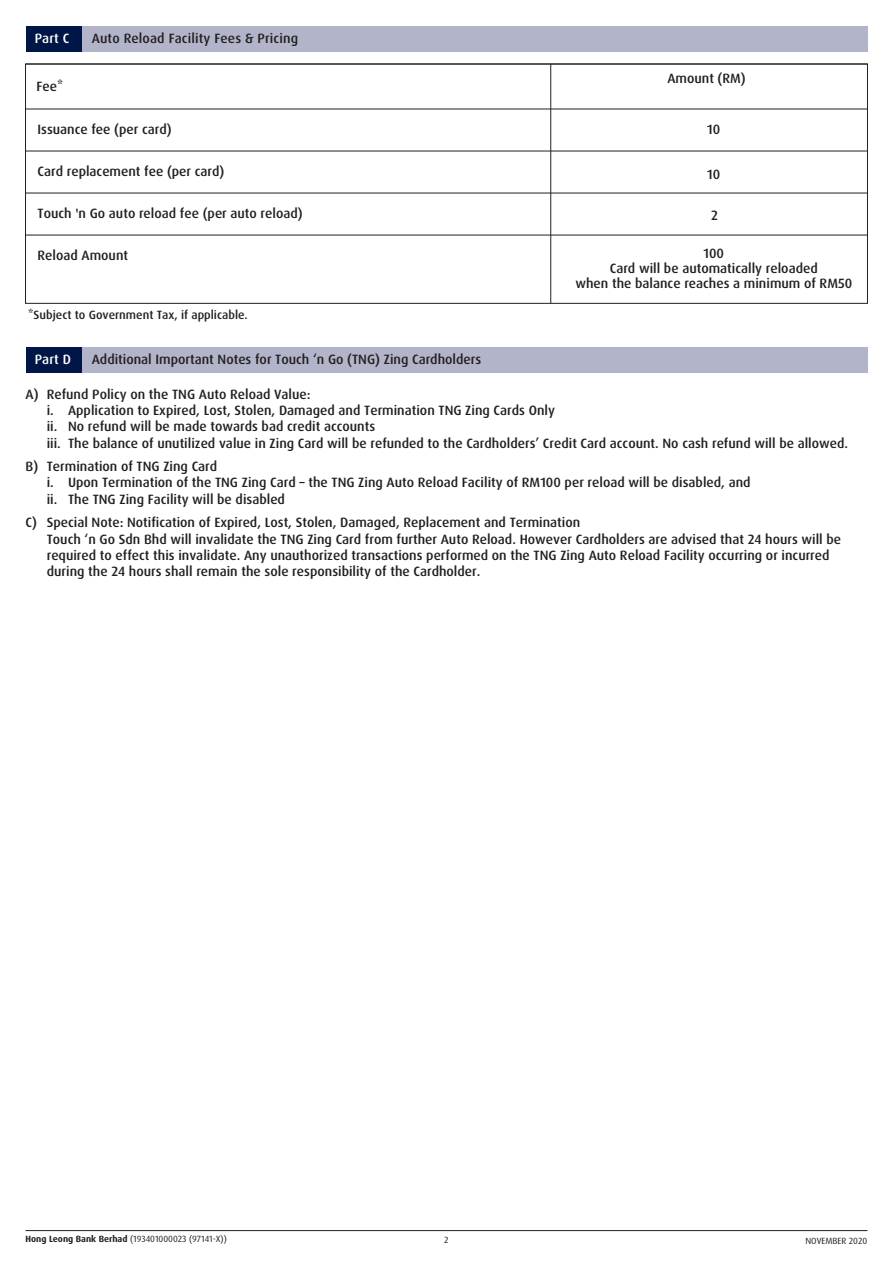
<style>
.page{position:relative;width:893px;height:1263px;background:#fff}
.page>*{position:absolute;margin:0;border:0;box-sizing:border-box;transform-origin:0 0}
.t1{font:500 13.5px/16.2px "Dax OT";color:#231f20}
.t2{font:500 13.5px "Dax OT";letter-spacing:.01em;color:#fff}
.t3{font:500 12px "Dax OT";color:#231f20}
.t4{font:9px "Dax OT";color:#221e1f}
.t5{font:9px "Dax OT";color:#231f20}
.s1{font-weight:700}
</style>
<div class="page">
<hr style="left:26px;top:1230px;width:841px;height:1px;background:#231f20">
<div style="left:26px;top:26px;width:841px;height:26px;background:#b2b4c9"></div>
<div style="left:26px;top:26px;width:55px;height:26px;background:#001647"></div>
<div style="left:26px;top:347px;width:841px;height:26px;background:#b2b4c9"></div>
<div style="left:26px;top:347px;width:55px;height:26px;background:#001647"></div>
<hr style="left:550px;top:64px;width:1px;height:239px;background:#231f20">
<hr style="left:26px;top:64px;width:841px;height:1px;background:#231f20">
<hr style="left:26px;top:109px;width:841px;height:1px;background:#231f20">
<hr style="left:26px;top:151px;width:841px;height:1px;background:#231f20">
<hr style="left:26px;top:193px;width:841px;height:1px;background:#231f20">
<hr style="left:26px;top:235px;width:841px;height:1px;background:#231f20">
<p class="t2" style="left:35px;top:32px;width:36px">Part C</p>
<p class="t1" style="left:92px;top:31px;width:208px">Auto Reload Facility Fees &amp; Pricing</p>
<p class="t1" style="left:37px;top:79px;width:28px">Fee*</p>
<p class="t1" style="left:667px;top:71px;width:80px">Amount (RM)</p>
<p class="t1" style="left:38px;top:122px;width:136px">Issuance fee (per card)</p>
<p class="t1" style="left:38px;top:164px;width:188px">Card replacement fee (per card)</p>
<p class="t1" style="left:38px;top:206px;width:267px">Touch 'n Go auto reload fee (per auto reload)</p>
<p class="t1" style="left:38px;top:248px;width:92px">Reload Amount</p>
<p class="t1" style="left:707px;top:122px;width:15px">10</p>
<p class="t1" style="left:707px;top:167px;width:15px">10</p>
<p class="t1" style="left:711px;top:208px;width:8px">2</p>
<p class="t1" style="left:575px;top:246px;width:278px;line-height:15px;text-align:center">100<br>Card will be automatically reloaded<br>when the balance reaches a minimum of RM50</p>
<p class="t3" style="left:28px;top:309px;width:221px">*Subject to Government Tax, if applicable.</p>
<p class="t2" style="left:35px;top:353px;width:38px">Part D</p>
<p class="t1" style="left:92px;top:352px;width:391px">Additional Important Notes for Touch ‘n Go (TNG) Zing Cardholders</p>
<p class="t1" style="left:47px;top:387px;width:803px;text-indent:-21px">A) Refund Policy on the TNG Auto Reload Value:<br>i. Application to Expired, Lost, Stolen, Damaged and Termination TNG Zing Cards Only<br>ii. No refund will be made towards bad credit accounts<br>iii. The balance of unutilized value in Zing Card will be refunded to the Cardholders’ Credit Card account. No cash refund will be allowed.</p>
<p class="t1" style="left:47px;top:459px;width:705px;text-indent:-21px">B) Termination of TNG Zing Card<br>i. Upon Termination of the TNG Zing Card – the TNG Zing Auto Reload Facility of RM100 per reload will be disabled, and ii. The TNG Zing Facility will be disabled</p>
<p class="t1" style="left:47px;top:515px;width:796px;text-indent:-21px">C) Special Note: Notification of Expired, Lost, Stolen, Damaged, Replacement and Termination<br>Touch ‘n Go Sdn Bhd will invalidate the TNG Zing Card from further Auto Reload. However Cardholders are advised that 24 hours will be required to effect this invalidate. Any unauthorized transactions performed on the TNG Zing Auto Reload Facility occurring or incurred during the 24 hours shall remain the sole responsibility of the Cardholder.</p>
<p class="t4" style="left:26px;top:1234px;width:203px"><span class="s1">Hong Leong Bank Berhad</span> (193401000023 (97141-X))</p>
<p class="t5" style="left:444px;top:1236px;width:6px">2</p>
<p class="t5" style="left:805px;top:1236px;width:63px">NOVEMBER 2020</p>
</div>
